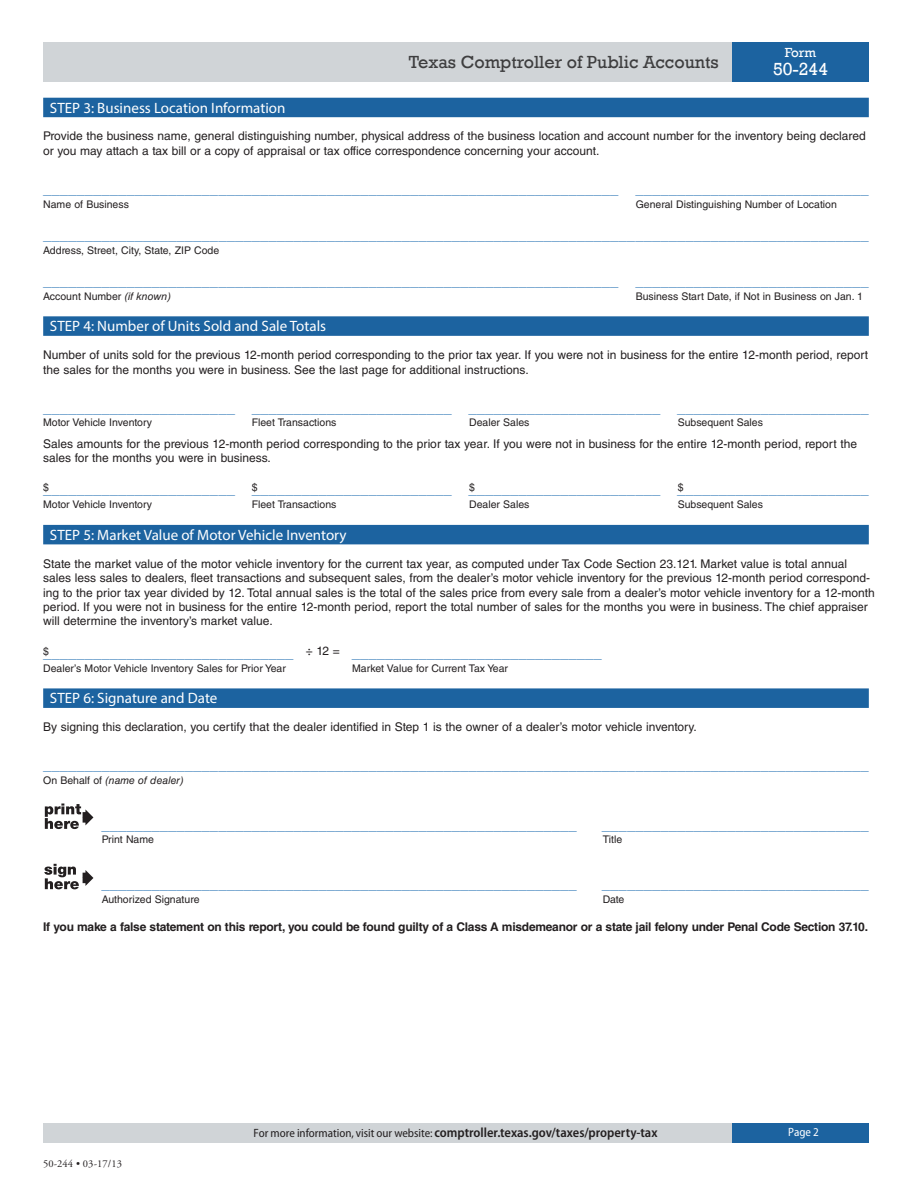
<style>
.page{position:relative;width:918px;height:1188px;background:#fff}
.page>*{position:absolute;margin:0;border:0;box-sizing:border-box;transform-origin:0 0}
.t1{font:18px "Rockwell";color:#3e3e3f}
.t2{font:18px "Rockwell";color:#fff}
.t3{font:15px "Helvetica LT Std";color:#5b94c6}
.t4{font:15px "Myriad Pro";color:#fff}
.t5{font:600 semi-condensed 13.5px "Myriad Pro";color:#231f20}
.t6{font:13.5px "Rockwell";color:#fff}
.t7{font:12px/14.4px "Helvetica LT Std";color:#231f20}
.t8{font:700 12px "Helvetica LT Std";letter-spacing:-.02em;color:#231f20}
.t9{font:semi-condensed 12px "Myriad Pro";color:#fff}
.t10{font:10.5px "Helvetica LT Std";color:#231f20}
.t11{font:italic 10.5px "Helvetica LT Std";color:#231f20}
.t12{font:10.5px "Adobe Garamond Pro";letter-spacing:.01em;color:#231f20}
.s1{font-style:italic}
.s2{font-style:normal}
.s3{font-weight:400;font-size:12px}
</style>
<div class="page">
<div style="left:43px;top:42px;width:689px;height:39px;background:#d0d4d7"></div>
<div style="left:732px;top:42px;width:137px;height:39px;background:#1c63a0"></div>
<div style="left:43px;top:1123px;width:689px;height:19px;background:#d0d4d7"></div>
<div style="left:732px;top:1123px;width:137px;height:19px;background:#1c63a0"></div>
<div style="left:43px;top:98px;width:826px;height:19px;background:#1c63a0"></div>
<div style="left:43px;top:316px;width:826px;height:20px;background:#1c63a0"></div>
<div style="left:43px;top:525px;width:826px;height:19px;background:#1c63a0"></div>
<div style="left:43px;top:688px;width:826px;height:20px;background:#1c63a0"></div>
<svg style="left:45px;top:804px;width:48px;height:25px"></svg>
<hr style="left:83px;top:873px;width:4px;height:10px;background:#231f20">
<svg style="left:85px;top:870px;width:8px;height:16px"></svg>
<svg style="left:44px;top:864px;width:35px;height:25px"></svg>
<h1 class="t1" style="left:409px;top:51px;width:311px">Texas Comptroller of Public Accounts</h1>
<p class="t6" style="left:785px;top:45px;width:33px">Form</p>
<h1 class="t2" style="left:773px;top:59px;width:57px">50-244</h1>
<h2 class="t4" style="left:50px;top:98px;width:237px">STEP 3: Business Location Information</h2>
<p class="t7" style="left:43px;top:129px;width:824px">Provide the business name, general distinguishing number, physical address of the business location and account number for the inventory being declared or you may attach a tax bill or a copy of appraisal or tax office correspondence concerning your account.</p>
<p class="t3" style="left:43px;top:180px;width:827px">_____________________________________________________________________ ____________________________</p>
<p class="t10" style="left:43px;top:198px;width:87px">Name of Business</p>
<p class="t10" style="left:636px;top:198px;width:203px">General Distinguishing Number of Location</p>
<p class="t3" style="left:43px;top:226px;width:827px">___________________________________________________________________________________________________</p>
<p class="t10" style="left:43px;top:244px;width:178px">Address, Street, City, State, ZIP Code</p>
<p class="t3" style="left:43px;top:272px;width:827px">_____________________________________________________________________ ____________________________</p>
<p class="t10" style="left:43px;top:290px;width:129px">Account Number <span class="s1">(if known)</span></p>
<p class="t10" style="left:636px;top:290px;width:229px">Business Start Date, if Not in Business on Jan. 1</p>
<h2 class="t4" style="left:50px;top:317px;width:278px">STEP 4: Number of Units Sold and Sale Totals</h2>
<p class="t7" style="left:43px;top:348px;width:827px">Number of units sold for the previous 12-month period corresponding to the prior tax year. If you were not in business for the entire 12-month period, report the sales for the months you were in business. See the last page for additional instructions.</p>
<p class="t3" style="left:43px;top:399px;width:827px">_______________________ ________________________ _______________________ _______________________</p>
<p class="t10" style="left:43px;top:417px;width:110px">Motor Vehicle Inventory</p>
<p class="t10" style="left:252px;top:417px;width:86px">Fleet Transactions</p>
<p class="t10" style="left:469px;top:417px;width:62px">Dealer Sales</p>
<p class="t10" style="left:678px;top:417px;width:87px">Subsequent Sales</p>
<p class="t7" style="left:43px;top:436px;width:815px">Sales amounts for the previous 12-month period corresponding to the prior tax year. If you were not in business for the entire 12-month period, report the sales for the months you were in business.</p>
<p class="t10" style="left:43px;top:482px;width:7px">$</p>
<p class="t10" style="left:252px;top:482px;width:7px">$</p>
<p class="t10" style="left:469px;top:482px;width:7px">$</p>
<p class="t10" style="left:678px;top:482px;width:7px">$</p>
<p class="t3" style="left:43px;top:480px;width:827px">_______________________ ________________________ _______________________ _______________________</p>
<p class="t10" style="left:43px;top:498px;width:110px">Motor Vehicle Inventory</p>
<p class="t10" style="left:252px;top:498px;width:86px">Fleet Transactions</p>
<p class="t10" style="left:469px;top:498px;width:62px">Dealer Sales</p>
<p class="t10" style="left:678px;top:498px;width:87px">Subsequent Sales</p>
<h2 class="t4" style="left:50px;top:525px;width:298px">STEP 5: Market Value of Motor Vehicle Inventory</h2>
<p class="t7" style="left:43px;top:556px;width:833px">State the market value of the motor vehicle inventory for the current tax year, as computed under Tax Code Section 23.121. Market value is total annual sales less sales to dealers, fleet transactions and subsequent sales, from the dealer’s motor vehicle inventory for the previous 12-month period correspond&shy;ing to the prior tax year divided by 12. Total annual sales is the total of the sales price from every sale from a dealer’s motor vehicle inventory for a 12-month period. If you were not in business for the entire 12-month period, report the total number of sales for the months you were in business. The chief appraiser will determine the inventory’s market value.</p>
<p class="t3" style="left:43px;top:644px;width:560px"><sup>$</sup> ______________________________ <sup>÷</sup> <sup>12</sup> <sup>=</sup> ______________________________</p>
<p class="t10" style="left:43px;top:662px;width:244px">Dealer’s Motor Vehicle Inventory Sales for Prior Year</p>
<p class="t10" style="left:352px;top:662px;width:157px">Market Value for Current Tax Year</p>
<h2 class="t4" style="left:50px;top:689px;width:169px">STEP 6: Signature and Date</h2>
<p class="t7" style="left:43px;top:720px;width:655px">By signing this declaration, you certify that the dealer identified in Step 1 is the owner of a dealer’s motor vehicle inventory.</p>
<p class="t3" style="left:43px;top:756px;width:827px">___________________________________________________________________________________________________</p>
<p class="t11" style="left:43px;top:774px;width:142px"><span class="s2">On Behalf of</span> (name of dealer)</p>
<p class="t3" style="left:102px;top:816px;width:477px">_________________________________________________________</p>
<p class="t3" style="left:602px;top:816px;width:268px">________________________________</p>
<p class="t10" style="left:102px;top:834px;width:54px">Print Name</p>
<p class="t10" style="left:603px;top:834px;width:21px">Title</p>
<p class="t3" style="left:102px;top:875px;width:477px">_________________________________________________________</p>
<p class="t3" style="left:602px;top:875px;width:268px">________________________________</p>
<p class="t10" style="left:102px;top:893px;width:99px">Authorized Signature</p>
<p class="t10" style="left:603px;top:893px;width:23px">Date</p>
<p class="t8" style="left:43px;top:920px;width:826px">If you make a false statement on this report, you could be found guilty of a Class A misdemeanor or a state jail felony under Penal Code Section 37.10.</p>
<p class="t12" style="left:43px;top:1158px;width:80px">50-244 • 03-17/13</p>
<p class="t5" style="left:254px;top:1125px;width:405px"><span class="s3">For more information, visit our website:</span> comptroller.texas.gov/taxes/property-tax</p>
<p class="t9" style="left:788px;top:1126px;width:32px">Page 2</p>
</div>
